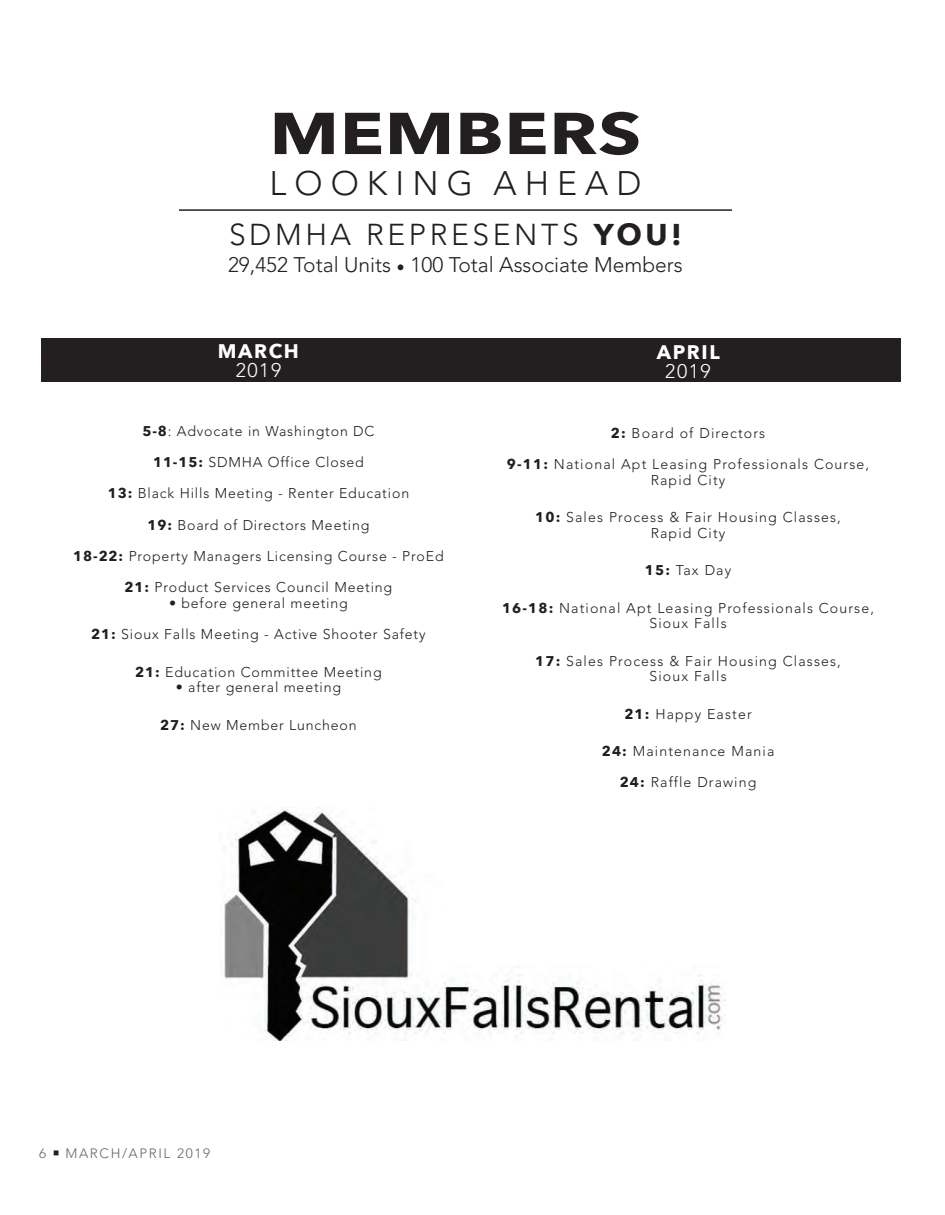
<style>
.page{position:relative;width:945px;height:1215px;background:#fff}
.page>*{position:absolute;margin:0;border:0;box-sizing:border-box;transform-origin:0 0}
.t1{font:700 58.35px "Avenir Next";letter-spacing:.01em;color:#231f20;scale:1.25 1}
.t2{font:300 33.75px "Avenir";letter-spacing:.24em;color:#231f20}
.t3{font:300 30px "Avenir";letter-spacing:.12em;color:#231f20}
.t4{font:300 21px "Avenir";color:#231f20}
.t5{font:700 19.65px "Avenir Next";letter-spacing:.08em;color:#fff}
.t6{font:300 19.65px "Avenir";letter-spacing:.08em;color:#fff}
.t7{font:300 14.1px "Avenir";letter-spacing:.06em;color:#231f20}
.t8{font:300 14.1px/15.8px "Avenir";letter-spacing:.08em;color:#231f20;text-align:center}
.t9{font:300 13.5px "Avenir";letter-spacing:.12em;color:#666869}
.s1{font-family:"Avenir Next";font-weight:700}
.s2{font-family:"Minion Pro";font-weight:700}
.s3{color:#231f20}
</style>
<div class="page">
<div style="left:41px;top:339px;width:860px;height:43px;background:#231f20"></div>
<hr style="left:179px;top:209px;width:553px;height:2px;background:#231f20">
<img style="left:223px;top:807px;width:503px;height:233px">
<p class="t1" style="left:269px;top:83px;width:299px">MEMBERS</p>
<p class="t2" style="left:269px;top:164px;width:374px">LOOKING AHEAD</p>
<p class="t3" style="left:229px;top:217px;width:454px">SDMHA REPRESENTS <span class="s1">YOU!</span></p>
<p class="t4" style="left:228px;top:253px;width:456px">29,452 Total Units <span class="s2">•</span> 100 Total Associate Members</p>
<p class="t5" style="left:218px;top:334px;width:83px">MARCH</p>
<p class="t6" style="left:236px;top:359px;width:47px">2019</p>
<p class="t7" style="left:142px;top:422px;width:234px"><span class="s1">5-8</span>: Advocate in Washington DC</p>
<p class="t7" style="left:153px;top:454px;width:212px"><span class="s1">11-15:</span> SDMHA Office Closed</p>
<p class="t7" style="left:108px;top:485px;width:303px"><span class="s1">13:</span> Black Hills Meeting - Renter Education</p>
<p class="t7" style="left:147px;top:517px;width:224px"><span class="s1">19:</span> Board of Directors Meeting</p>
<p class="t7" style="left:73px;top:548px;width:372px"><span class="s1">18-22:</span> Property Managers Licensing Course - ProEd</p>
<p class="t7" style="left:125px;top:579px;width:269px"><span class="s1">21:</span> Product Services Council Meeting</p>
<p class="t7" style="left:169px;top:595px;width:180px">• before general meeting</p>
<p class="t7" style="left:91px;top:626px;width:336px"><span class="s1">21:</span> Sioux Falls Meeting - Active Shooter Safety</p>
<p class="t7" style="left:135px;top:664px;width:248px"><span class="s1">21:</span> Education Committee Meeting</p>
<p class="t7" style="left:176px;top:679px;width:167px">• after general meeting</p>
<p class="t7" style="left:160px;top:717px;width:198px"><span class="s1">27:</span> New Member Luncheon</p>
<p class="t5" style="left:657px;top:335px;width:64px">APRIL</p>
<p class="t6" style="left:665px;top:360px;width:47px">2019</p>
<p class="t8" style="left:611px;top:425px;width:156px"><span class="s1">2:</span> Board of Directors</p>
<p class="t8" style="left:507px;top:457px;width:364px"><span class="s1">9-11:</span> National Apt Leasing Professionals Course,<br>Rapid City</p>
<p class="t8" style="left:535px;top:510px;width:307px"><span class="s1">10:</span> Sales Process &amp; Fair Housing Classes,</p>
<p class="t8" style="left:651px;top:525px;width:76px">Rapid City</p>
<p class="t7" style="left:645px;top:562px;width:88px"><span class="s1">15:</span> Tax Day</p>
<p class="t8" style="left:502px;top:600px;width:374px"><span class="s1">16-18:</span> National Apt Leasing Professionals Course,<br>Sioux Falls</p>
<p class="t8" style="left:535px;top:653px;width:307px"><span class="s1">17:</span> Sales Process &amp; Fair Housing Classes,</p>
<p class="t8" style="left:649px;top:669px;width:79px">Sioux Falls</p>
<p class="t8" style="left:624px;top:706px;width:129px"><span class="s1">21:</span> Happy Easter</p>
<p class="t8" style="left:602px;top:743px;width:174px"><span class="s1">24:</span> Maintenance Mania</p>
<p class="t8" style="left:620px;top:775px;width:138px"><span class="s1">24:</span> Raffle Drawing</p>
<p class="t9" style="left:39px;top:1145px;width:173px">6 <span class="s3">▪</span> MARCH/APRIL 2019</p>
</div>
